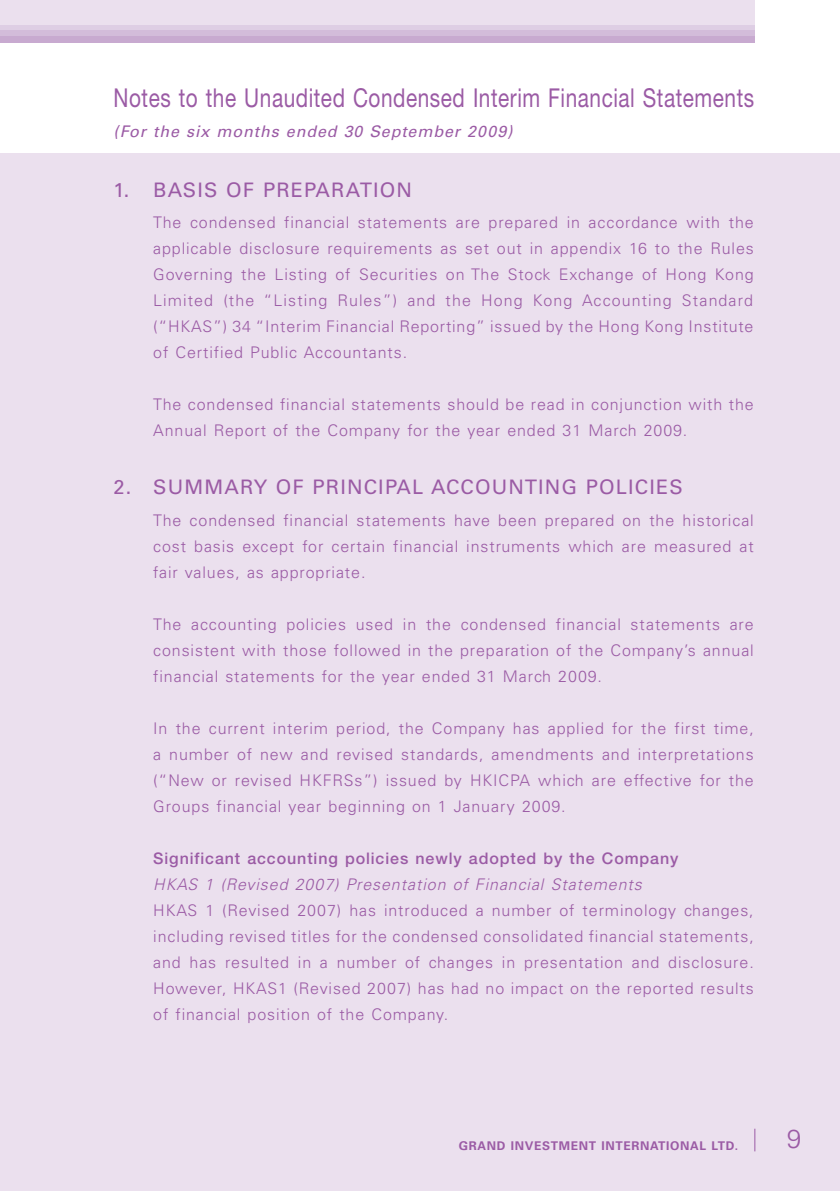
<style>
.page{position:relative;width:840px;height:1191px;background:#fff}
.page>*{position:absolute;margin:0;border:0;box-sizing:border-box;transform-origin:0 0}
.t1{font:26px "Helvetica Neue LT Std";letter-spacing:.025em;color:#9b5ba5;scale:.8 1}
.t2{font:20px "Univers LT Std";letter-spacing:.055em;color:#9b5ba5}
.t3{font:300 16px/26px "Univers LT Std";letter-spacing:.055em;color:#9b5ba5;text-align:justify}
.t4{font:italic 16px "Univers LT Std";letter-spacing:.055em;color:#9b5ba5}
.t5{font:700 12px "Univers LT Std";letter-spacing:.055em;color:#9b5ba5}
.s1{font-family:"Helvetica Neue LT Std";font-weight:500}
.s2{font-style:italic}
</style>
<div class="page">
<div style="left:0;top:153px;width:839px;height:1038px;background:#ebe0ee"></div>
<svg style="left:754px;top:1128px;width:1px;height:23px"></svg>
<div style="left:0;top:0;width:754px;height:35px;background:#ebe0ee"></div>
<div style="left:0;top:25px;width:754px;height:10px;background:#decee4"></div>
<div style="left:0;top:33px;width:754px;height:10px;background:#c8aad0"></div>
<div style="left:0;top:30px;width:754px;height:6px;background:#d3bcda"></div>
<p class="t1" style="left:113px;top:82px;width:802px">Notes to the Unaudited Condensed Interim Financial Statements</p>
<p class="t4" style="left:113px;top:121px;width:400px">(For the six months ended 30 September 2009)</p>
<p class="t2" style="left:113px;top:178px;width:300px">1. BASIS OF PREPARATION</p>
<p class="t3" style="left:153px;top:210px;width:601px">The condensed financial statements are prepared in accordance with the applicable disclosure requirements as set out in appendix 16 to the Rules Governing the Listing of Securities on The Stock Exchange of Hong Kong Limited (the “Listing Rules”) and the Hong Kong Accounting Standard (“HKAS”) 34 “Interim Financial Reporting” issued by the Hong Kong Institute of Certified Public Accountants.</p>
<p class="t3" style="left:153px;top:392px;width:601px">The condensed financial statements should be read in conjunction with the<br>Annual Report of the Company for the year ended 31 March 2009.</p>
<p class="t2" style="left:113px;top:475px;width:570px">2. SUMMARY OF PRINCIPAL ACCOUNTING POLICIES</p>
<p class="t3" style="left:153px;top:507px;width:601px">The condensed financial statements have been prepared on the historical cost basis except for certain financial instruments which are measured at fair values, as appropriate.</p>
<p class="t3" style="left:153px;top:611px;width:601px">The accounting policies used in the condensed financial statements are consistent with those followed in the preparation of the Company’s annual financial statements for the year ended 31 March 2009.</p>
<p class="t3" style="left:153px;top:715px;width:601px">In the current interim period, the Company has applied for the first time, a number of new and revised standards, amendments and interpretations (“New or revised HKFRSs”) issued by HKICPA which are effective for the Groups financial year beginning on 1 January 2009.</p>
<p class="t3" style="left:153px;top:845px;width:601px;text-align:left"><span class="s1">Significant accounting policies newly adopted by the Company<br></span><span class="s2">HKAS 1 (Revised 2007) Presentation of Financial Statements<br></span>HKAS 1 (Revised 2007) has introduced a number of terminology changes, including revised titles for the condensed consolidated financial statements, and has resulted in a number of changes in presentation and disclosure.<br>However, HKAS1 (Revised 2007) has had no impact on the reported results of financial position of the Company.</p>
<p class="t5" style="left:458px;top:1138px;width:281px">GRAND INVESTMENT INTERNATIONAL LTD.</p>
</div>
